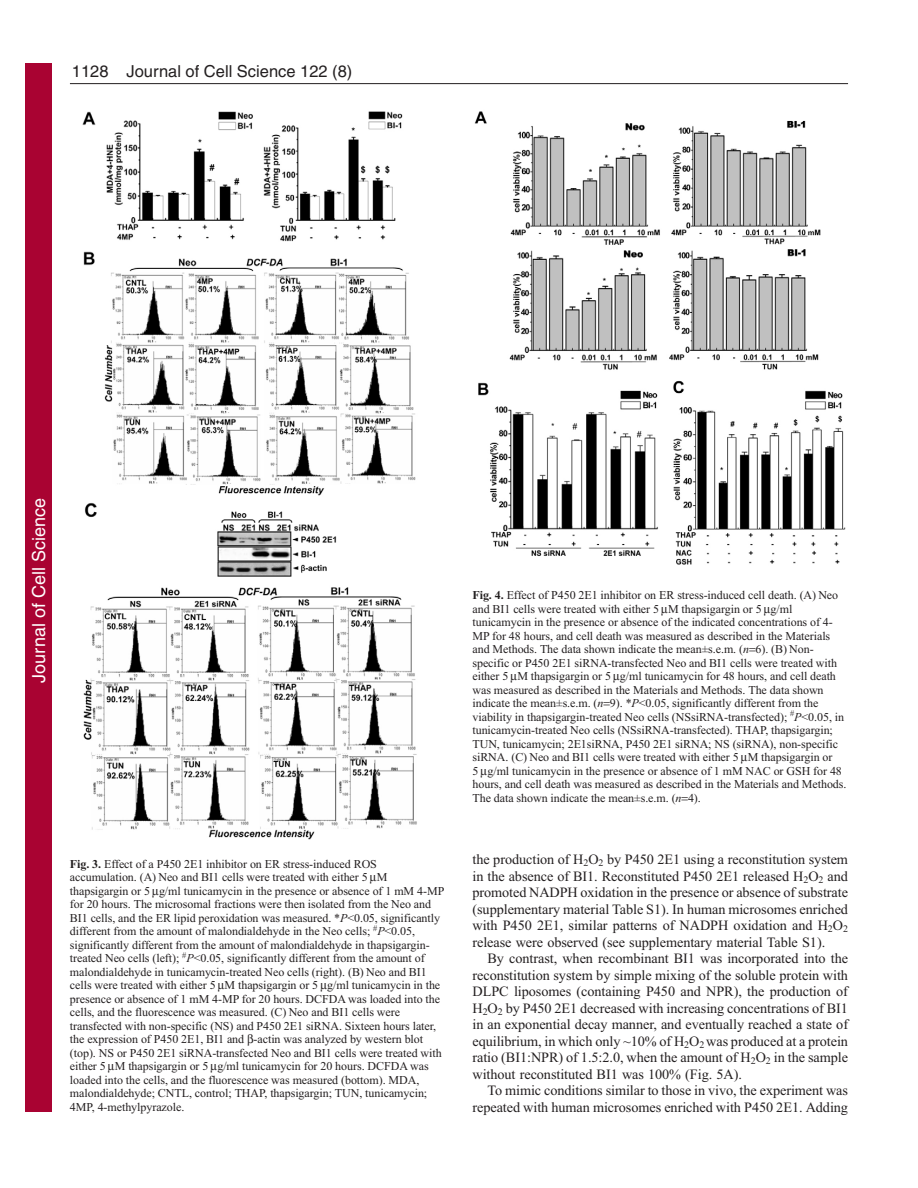
<style>
.page{position:relative;width:918px;height:1188px;background:#fff}
.page>*{position:absolute;margin:0;border:0;box-sizing:border-box;transform-origin:0 0}
.t1{font:18px "Helvetica";color:#fff}
.t2{font:16.5px "Helvetica";color:#231f20}
.t3{font:14.25px/16.5px "Times New Roman";letter-spacing:-.005em;color:#231f20;text-align:justify}
.t4{font:12px/13.5px "Times New Roman";letter-spacing:-.005em;color:#231f20}
.s1{font-weight:700}
.s2{font-style:italic}
</style>
<div class="page">
<hr style="left:70px;top:83px;width:778px;height:1px;background:#231f20">
<img style="left:82px;top:111px;width:335px;height:729px">
<img style="left:474px;top:111px;width:372px;height:454px">
<div style="left:26px;top:64px;width:26px;height:1048px;background:#a90332"></div>
<h2 class="t2" style="left:72px;top:65px;width:282px">1128 Journal of Cell Science 122 (8)</h2>
<h1 class="t1" style="left:28px;top:683px;width:186px;rotate:-90deg">Journal of Cell Science</h1>
<p class="t4" style="left:70px;top:858px;width:376px"><span class="s1">Fig. 3.</span> Effect of a P450 2E1 inhibitor on ER stress-induced ROS accumulation. (A) Neo and BI1 cells were treated with either 5 M thapsigargin or 5 g/ml tunicamycin in the presence or absence of 1 mM 4-MP for 20 hours. The microsomal fractions were then isolated from the Neo and BI1 cells, and the ER lipid peroxidation was measured. *<span class="s2">P</span>&lt;0.05, significantly different from the amount of malondialdehyde in the Neo cells; <sup>#</sup><span class="s2">P</span>&lt;0.05, significantly different from the amount of malondialdehyde in thapsigargin&shy;treated Neo cells (left); <sup>#</sup><span class="s2">P</span>&lt;0.05, significantly different from the amount of malondialdehyde in tunicamycin-treated Neo cells (right). (B) Neo and BI1 cells were treated with either 5 M thapsigargin or 5 g/ml tunicamycin in the presence or absence of 1 mM 4-MP for 20 hours. DCFDA was loaded into the cells, and the fluorescence was measured. (C) Neo and BI1 cells were transfected with non-specific (NS) and P450 2E1 siRNA. Sixteen hours later, the expression of P450 2E1, BI1 and -actin was analyzed by western blot (top). NS or P450 2E1 siRNA-transfected Neo and BI1 cells were treated with either 5 M thapsigargin or 5 g/ml tunicamycin for 20 hours. DCFDA was loaded into the cells, and the fluorescence was measured (bottom). MDA, malondialdehyde; CNTL, control; THAP, thapsigargin; TUN, tunicamycin; 4MP, 4-methylpyrazole.</p>
<p class="t4" style="left:472px;top:590px;width:376px"><span class="s1">Fig. 4.</span> Effect of P450 2E1 inhibitor on ER stress-induced cell death. (A) Neo and BI1 cells were treated with either 5 M thapsigargin or 5 g/ml tunicamycin in the presence or absence of the indicated concentrations of 4- MP for 48 hours, and cell death was measured as described in the Materials and Methods. The data shown indicate the mean±s.e.m. (<span class="s2">n</span> 6). (B) Non&shy;specific or P450 2E1 siRNA-transfected Neo and BI1 cells were treated with either 5 M thapsigargin or 5 g/ml tunicamycin for 48 hours, and cell death was measured as described in the Materials and Methods. The data shown indicate the mean±s.e.m. (<span class="s2">n</span> 9). *<span class="s2">P</span>&lt;0.05, significantly different from the viability in thapsigargin-treated Neo cells (NSsiRNA-transfected); <sup>#</sup><span class="s2">P</span>&lt;0.05, in tunicamycin-treated Neo cells (NSsiRNA-transfected). THAP, thapsigargin; TUN, tunicamycin; 2E1siRNA, P450 2E1 siRNA; NS (siRNA), non-specific siRNA. (C) Neo and BI1 cells were treated with either 5 M thapsigargin or<br>5 g/ml tunicamycin in the presence or absence of 1 mM NAC or GSH for 48 hours, and cell death was measured as described in the Materials and Methods.<br>The data shown indicate the mean±s.e.m. (<span class="s2">n</span> 4).</p>
<p class="t3" style="left:472px;top:852px;width:377px">the production of H<sub>2</sub>O<sub>2</sub> by P450 2E1 using a reconstitution system in the absence of BI1. Reconstituted P450 2E1 released H<sub>2</sub>O<sub>2</sub> and promoted NADPH oxidation in the presence or absence of substrate (supplementary material Table S1). In human microsomes enriched with P450 2E1, similar patterns of NADPH oxidation and H<sub>2</sub>O<sub>2 </sub>release were observed (see supplementary material Table S1).</p>
<p class="t3" style="left:472px;top:951px;width:377px;text-indent:15px">By contrast, when recombinant BI1 was incorporated into the reconstitution system by simple mixing of the soluble protein with DLPC liposomes (containing P450 and NPR), the production of H<sub>2</sub>O<sub>2</sub> by P450 2E1 decreased with increasing concentrations of BI1 in an exponential decay manner, and eventually reached a state of equilibrium, in which only ~10% of H<sub>2</sub>O<sub>2</sub> was produced at a protein ratio (BI1:NPR) of 1.5:2.0, when the amount of H<sub>2</sub>O<sub>2</sub> in the sample without reconstituted BI1 was 100% (Fig. 5A).</p>
<p class="t3" style="left:472px;top:1083px;width:377px;text-align:right">To mimic conditions similar to those in vivo, the experiment was repeated with human microsomes enriched with P450 2E1. Adding</p>
</div>
